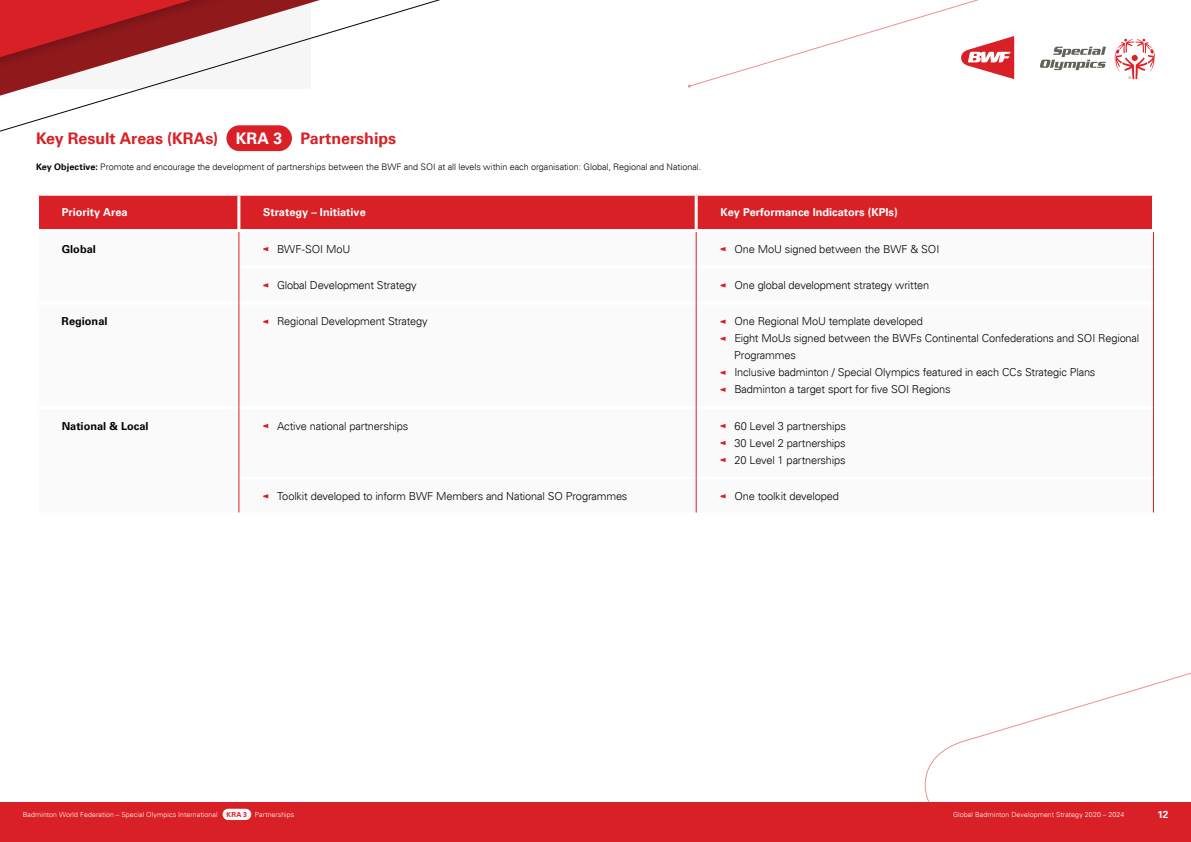
<style>
.page{position:relative;width:1191px;height:842px;background:#fff}
.page>*{position:absolute;margin:0;border:0;box-sizing:border-box;transform-origin:0 0}
.t1{font:700 16px "Univers";color:#d92026}
.t2{font:300 11px/17px "Univers";letter-spacing:-.015em;color:#040503}
.t3{font:700 11px "Univers";color:#fff}
.t4{font:700 11px "Univers";color:#040503}
.t5{font:700 10px "Univers";color:#fff}
.t6{font:300 9px "Univers";letter-spacing:-.005em;color:#040503}
.t7{font:300 7px "Univers";letter-spacing:.015em;color:#fff}
.s1{color:#fff}
.s2{font-weight:700}
.s3{font-weight:700;color:#d92026}
</style>
<div class="page">
<svg style="left:925px;top:672px;width:266px;height:130px"></svg>
<svg style="left:0;top:0;width:440px;height:152px"></svg>
<div style="left:39px;top:196px;width:1113px;height:33px;background:#d92026"></div>
<hr style="left:237px;top:196px;width:3px;height:33px;background:#fff">
<hr style="left:694px;top:196px;width:3px;height:33px;background:#fff">
<hr style="left:239px;top:232px;width:1px;height:35px;background:#d92026">
<hr style="left:696px;top:232px;width:1px;height:35px;background:#d92026">
<hr style="left:1153px;top:232px;width:1px;height:35px;background:#d92026">
<hr style="left:239px;top:267px;width:1px;height:36px;background:#d92026">
<hr style="left:696px;top:267px;width:1px;height:36px;background:#d92026">
<hr style="left:1153px;top:267px;width:1px;height:36px;background:#d92026">
<hr style="left:239px;top:303px;width:1px;height:104px;background:#d92026">
<hr style="left:696px;top:303px;width:1px;height:104px;background:#d92026">
<hr style="left:1153px;top:303px;width:1px;height:104px;background:#d92026">
<hr style="left:239px;top:407px;width:1px;height:71px;background:#d92026">
<hr style="left:696px;top:407px;width:1px;height:71px;background:#d92026">
<hr style="left:1153px;top:407px;width:1px;height:71px;background:#d92026">
<hr style="left:239px;top:478px;width:1px;height:34px;background:#d92026">
<hr style="left:696px;top:478px;width:1px;height:34px;background:#d92026">
<hr style="left:1153px;top:478px;width:1px;height:34px;background:#d92026">
<svg style="left:263px;top:247px;width:5px;height:4px"></svg>
<svg style="left:720px;top:247px;width:5px;height:4px"></svg>
<svg style="left:263px;top:283px;width:5px;height:4px"></svg>
<svg style="left:720px;top:283px;width:5px;height:4px"></svg>
<svg style="left:263px;top:320px;width:5px;height:4px"></svg>
<svg style="left:720px;top:320px;width:5px;height:4px"></svg>
<svg style="left:720px;top:337px;width:5px;height:4px"></svg>
<svg style="left:720px;top:371px;width:5px;height:4px"></svg>
<svg style="left:720px;top:388px;width:5px;height:4px"></svg>
<svg style="left:263px;top:424px;width:5px;height:4px"></svg>
<svg style="left:720px;top:424px;width:5px;height:4px"></svg>
<svg style="left:720px;top:441px;width:5px;height:4px"></svg>
<svg style="left:720px;top:458px;width:5px;height:4px"></svg>
<svg style="left:263px;top:494px;width:5px;height:4px"></svg>
<svg style="left:720px;top:494px;width:5px;height:4px"></svg>
<div style="left:226px;top:125px;width:66px;height:26px;background:#d92026;border-radius:13px"></div>
<div style="left:0;top:802px;width:1191px;height:40px;background:#d92026"></div>
<div style="left:223px;top:809px;width:28px;height:11px;background:#fff;border-radius:6px"></div>
<svg style="left:687px;top:0;width:468px;height:88px"></svg>
<h1 class="t1" style="left:36px;top:129px;width:362px">Key Result Areas (KRAs) <span class="s1">KRA 3</span> Partnerships</h1>
<p class="t6" style="left:36px;top:162px;width:666px"><span class="s2">Key Objective:</span> Promote and encourage the development of partnerships between the BWF and SOI at all levels within each organisation: Global, Regional and National.</p>
<p class="t3" style="left:62px;top:206px;width:68px">Priority Area</p>
<p class="t3" style="left:263px;top:206px;width:104px">Strategy – Initiative</p>
<p class="t3" style="left:720px;top:206px;width:179px">Key Performance Indicators (KPIs)</p>
<p class="t4" style="left:62px;top:242px;width:36px">Global</p>
<p class="t2" style="left:277px;top:240px;width:75px">BWF-SOI MoU</p>
<p class="t2" style="left:734px;top:240px;width:207px">One MoU signed between the BWF &amp; SOI</p>
<p class="t2" style="left:277px;top:277px;width:141px">Global Development Strategy</p>
<p class="t2" style="left:734px;top:277px;width:196px">One global development strategy written</p>
<p class="t4" style="left:62px;top:315px;width:47px">Regional</p>
<p class="t2" style="left:277px;top:313px;width:152px">Regional Development Strategy</p>
<p class="t2" style="left:734px;top:313px;width:406px">One Regional MoU template developed<br>Eight MoUs signed between the BWFs Continental Confederations and SOI Regional Programmes<br>Inclusive badminton / Special Olympics featured in each CCs Strategic Plans</p>
<p class="t2" style="left:734px;top:381px;width:218px">Badminton a target sport for five SOI Regions</p>
<p class="t4" style="left:62px;top:419px;width:88px">National &amp; Local</p>
<p class="t2" style="left:277px;top:417px;width:133px">Active national partnerships</p>
<p class="t2" style="left:734px;top:417px;width:113px;text-align:justify">60 Level 3 partnerships 30 Level 2 partnerships 20 Level 1 partnerships</p>
<p class="t2" style="left:277px;top:487px;width:352px">Toolkit developed to inform BWF Members and National SO Programmes</p>
<p class="t2" style="left:734px;top:487px;width:106px">One toolkit developed</p>
<p class="t7" style="left:23px;top:810px;width:196px">Badminton World Federation – Special Olympics International</p>
<p class="t7" style="left:227px;top:810px;width:69px"><span class="s3">KRA 3</span> Partnerships</p>
<p class="t7" style="left:953px;top:810px;width:173px">Global Badminton Development Strategy 2020 – 2024</p>
<p class="t5" style="left:1157px;top:808px;width:12px">12</p>
</div>
